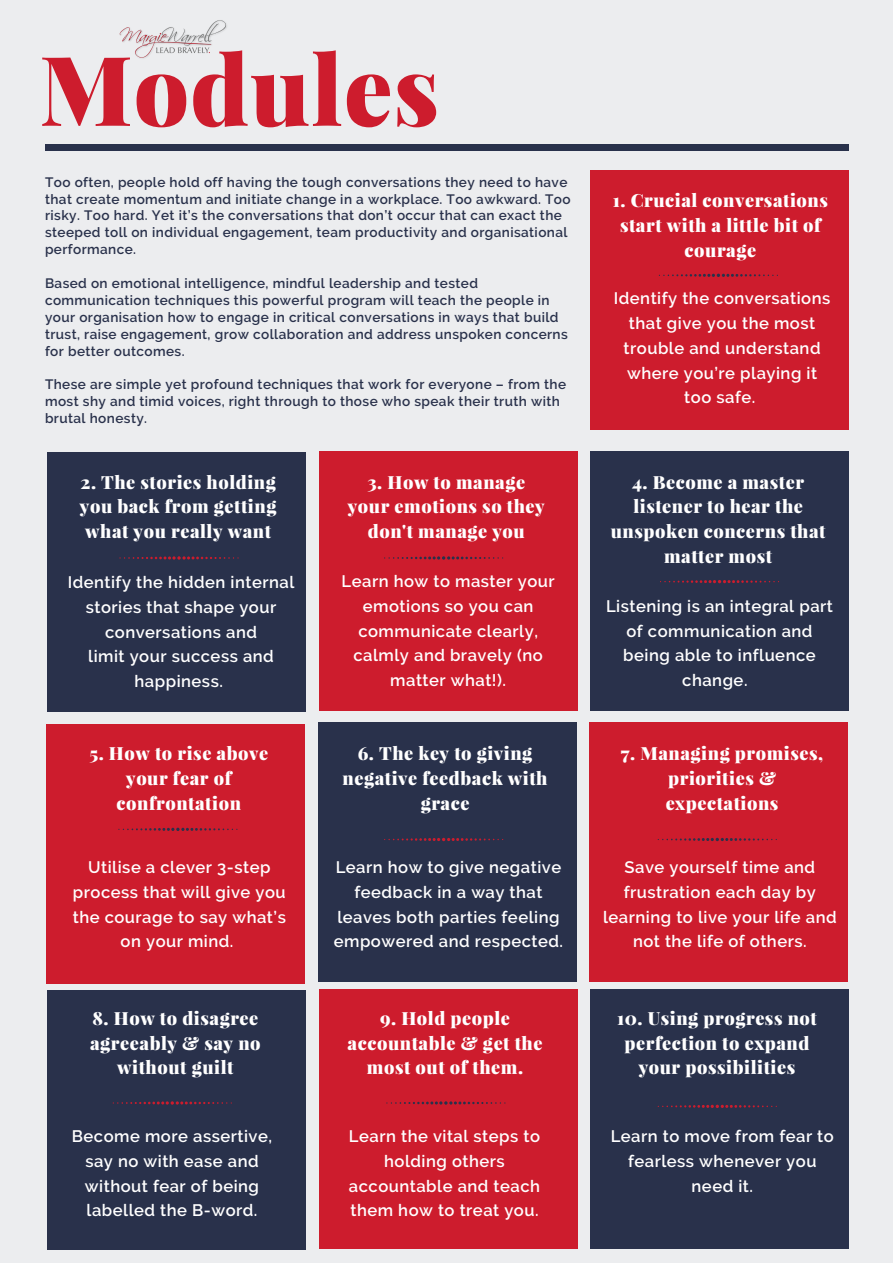
<style>
.page{position:relative;width:893px;height:1263px;background:#ecedef}
.page>*{position:absolute;margin:0;border:0;box-sizing:border-box;transform-origin:0 0}
.t1{font:900 96.6px "Playfair Display";letter-spacing:.01em;color:#cd1c2d}
.t2{font:900 18.15px/24.8px "Playfair Display";letter-spacing:.03em;color:#fff;text-align:center}
.t3{font:600 16.65px/24.8px "Raleway";letter-spacing:.03em;color:#fff;text-align:center}
.t4{font:600 13.65px/17px "Raleway";letter-spacing:.03em;color:#29314b}
</style>
<div class="page">
<div style="left:590px;top:170px;width:259px;height:259px;background:#cd1c2d"></div>
<div style="left:45px;top:144px;width:804px;height:7px;background:#29314b"></div>
<div style="left:47px;top:453px;width:259px;height:259px;background:#29314b"></div>
<div style="left:319px;top:452px;width:259px;height:258px;background:#cd1c2d"></div>
<div style="left:590px;top:452px;width:259px;height:258px;background:#29314b"></div>
<div style="left:46px;top:724px;width:259px;height:259px;background:#cd1c2d"></div>
<div style="left:318px;top:723px;width:258px;height:259px;background:#29314b"></div>
<div style="left:589px;top:723px;width:259px;height:259px;background:#cd1c2d"></div>
<div style="left:47px;top:991px;width:259px;height:259px;background:#29314b"></div>
<div style="left:319px;top:990px;width:259px;height:259px;background:#cd1c2d"></div>
<div style="left:590px;top:990px;width:259px;height:259px;background:#29314b"></div>
<img style="left:119px;top:20px;width:108px;height:38px">
<svg style="left:659px;top:274px;width:119px;height:3px"></svg>
<svg style="left:384px;top:556px;width:119px;height:4px"></svg>
<svg style="left:118px;top:828px;width:119px;height:3px"></svg>
<svg style="left:658px;top:838px;width:119px;height:3px"></svg>
<svg style="left:386px;top:1101px;width:119px;height:4px"></svg>
<svg style="left:113px;top:1101px;width:119px;height:4px"></svg>
<svg style="left:658px;top:1105px;width:119px;height:3px"></svg>
<svg style="left:384px;top:838px;width:119px;height:3px"></svg>
<svg style="left:119px;top:556px;width:120px;height:4px"></svg>
<svg style="left:660px;top:580px;width:119px;height:3px"></svg>
<h1 class="t1" style="left:39px;top:21px;width:401px">Modules</h1>
<p class="t4" style="left:45px;top:173px;width:527px">Too often, people hold off having the tough conversations they need to have that create momentum and initiate change in a workplace. Too awkward. Too risky. Too hard. Yet it’s the conversations that don’t occur that can exact the steeped toll on individual engagement, team productivity and organisational performance.</p>
<p class="t4" style="left:45px;top:275px;width:524px">Based on emotional intelligence, mindful leadership and tested communication techniques this powerful program will teach the people in your organisation how to engage in critical conversations in ways that build trust, raise engagement, grow collaboration and address unspoken concerns for better outcomes.</p>
<p class="t4" style="left:45px;top:376px;width:523px">These are simple yet profound techniques that work for everyone – from the most shy and timid voices, right through to those who speak their truth with brutal honesty.</p>
<p class="t2" style="left:613px;top:187px;width:217px">1. Crucial conversations start with a little bit of courage</p>
<p class="t3" style="left:614px;top:286px;width:218px">Identify the conversations that give you the most trouble and understand where you’re playing it too safe.</p>
<p class="t2" style="left:80px;top:469px;width:198px;text-align:justify">2. The stories holding you back from getting what you really want</p>
<p class="t2" style="left:348px;top:469px;width:198px">3. How to manage your emotions so they don't manage you</p>
<p class="t2" style="left:611px;top:469px;width:216px">4. Become a master listener to hear the unspoken concerns that matter most</p>
<p class="t3" style="left:68px;top:570px;width:228px">Identify the hidden internal stories that shape your conversations and<br>limit your success and happiness.</p>
<p class="t3" style="left:342px;top:569px;width:215px">Learn how to master your emotions so you can communicate clearly, calmly and bravely (no matter what!).</p>
<p class="t2" style="left:89px;top:740px;width:180px">5. How to rise above your fear of confrontation</p>
<p class="t2" style="left:343px;top:740px;width:206px">6. The key to giving negative feedback with grace</p>
<p class="t3" style="left:606px;top:593px;width:228px">Listening is an integral part of communication and being able to influence change.</p>
<p class="t2" style="left:621px;top:740px;width:204px">7. Managing promises, priorities &amp; expectations</p>
<p class="t3" style="left:73px;top:855px;width:215px">Utilise a clever 3-step process that will give you the courage to say what’s on your mind.</p>
<p class="t3" style="left:603px;top:855px;width:235px">Save yourself time and frustration each day by learning to live your life and not the life of others.</p>
<p class="t3" style="left:334px;top:855px;width:231px">Learn how to give negative feedback in a way that leaves both parties feeling empowered and respected.</p>
<p class="t2" style="left:90px;top:1005px;width:172px">8. How to disagree agreeably &amp; say no without guilt</p>
<p class="t3" style="left:72px;top:1124px;width:202px">Become more assertive, say no with ease and without fear of being labelled the B-word.</p>
<p class="t2" style="left:348px;top:1005px;width:196px">9. Hold people accountable &amp; get the most out of them.</p>
<p class="t3" style="left:349px;top:1124px;width:193px">Learn the vital steps to holding others accountable and teach them how to treat you.</p>
<p class="t2" style="left:617px;top:1005px;width:201px">10. Using progress not perfection to expand your possibilities</p>
<p class="t3" style="left:611px;top:1124px;width:225px">Learn to move from fear to fearless whenever you need it.</p>
</div>
